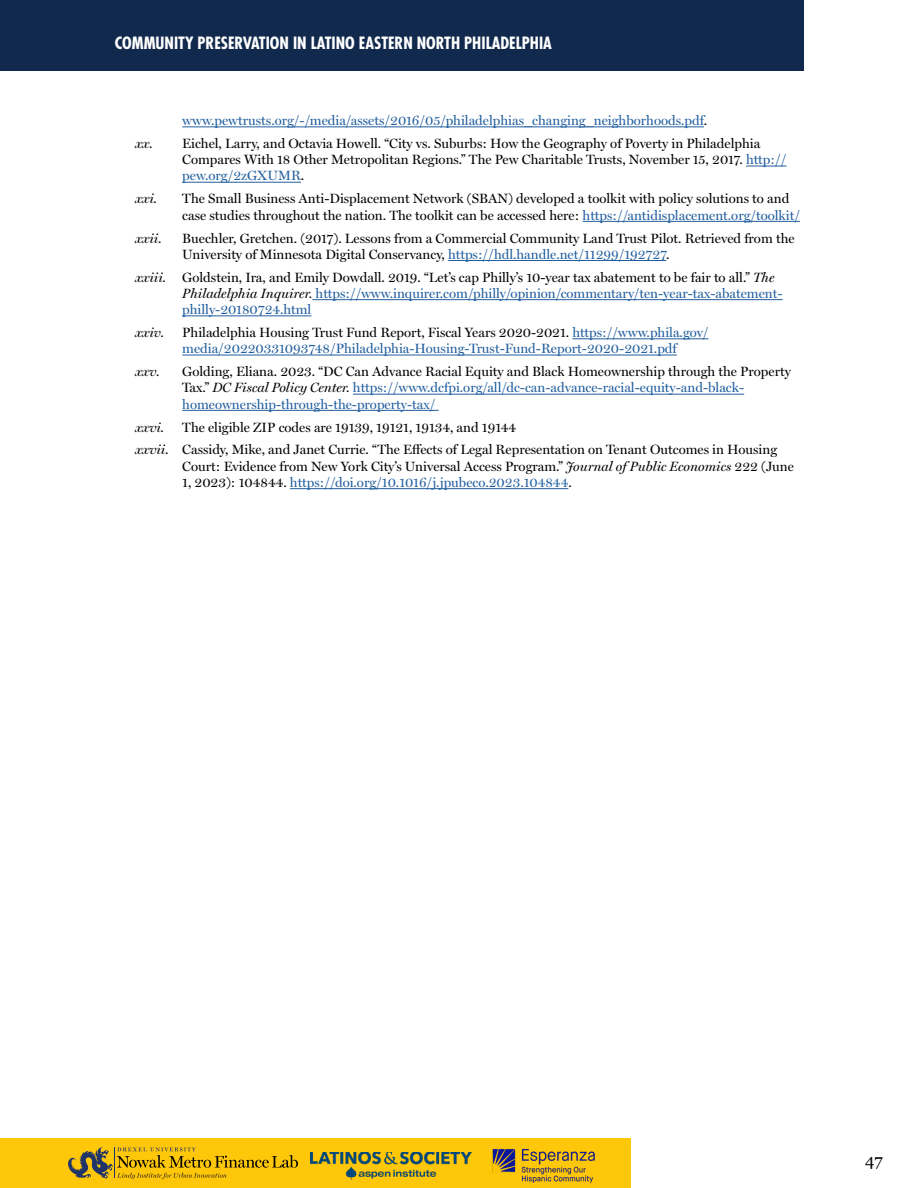
<style>
.page{position:relative;width:918px;height:1188px;background:#fff}
.page>*{position:absolute;margin:0;border:0;box-sizing:border-box;transform-origin:0 0}
.t1{font:700 condensed 16.5px "Futura Std";color:#fff}
.t2{font:16.5px "Georgia";color:#000}
.t3{font:13.5px/16.2px "Miller Display";color:#000}
.t4{font:13.5px/16.2px "Miller Display";color:#215e9e}
.t5{font:italic 13.5px "Miller Display";color:#000}
.s1{color:#215e9e}
.s2{font-style:italic}
.s3{font-style:italic;color:#000}
.s4{color:#000}
</style>
<div class="page">
<div style="left:0;top:0;width:803px;height:70px;background:#11294c"></div>
<div style="left:0;top:1138px;width:631px;height:50px;background:#ffc709"></div>
<svg style="left:68px;top:1147px;width:230px;height:32px"></svg>
<img style="left:310px;top:1152px;width:162px;height:27px">
<img style="left:492px;top:1148px;width:103px;height:34px">
<hr style="left:182px;top:127px;width:522px;height:1px;background:#215e9e">
<hr style="left:746px;top:166px;width:40px;height:1px;background:#215e9e">
<hr style="left:182px;top:182px;width:119px;height:1px;background:#215e9e">
<hr style="left:583px;top:221px;width:217px;height:1px;background:#215e9e">
<hr style="left:448px;top:260px;width:218px;height:1px;background:#215e9e">
<hr style="left:312px;top:299px;width:471px;height:1px;background:#215e9e">
<hr style="left:182px;top:316px;width:129px;height:1px;background:#215e9e">
<hr style="left:572px;top:339px;width:136px;height:1px;background:#215e9e">
<hr style="left:182px;top:355px;width:495px;height:1px;background:#215e9e">
<hr style="left:353px;top:394px;width:391px;height:1px;background:#215e9e">
<hr style="left:182px;top:410px;width:257px;height:1px;background:#215e9e">
<hr style="left:290px;top:488px;width:278px;height:1px;background:#215e9e">
<p class="t1" style="left:115px;top:32px;width:439px">COMMUNITY PRESERVATION IN LATINO EASTERN NORTH PHILADELPHIA</p>
<p class="t3" style="left:135px;top:109px;width:627px;line-height:23px;text-align:center"><span class="s1">www.pewtrusts.org/-/media/assets/2016/05/philadelphias_changing_neighborhoods.pdf</span>.<br><span class="s2">xx.</span> Eichel, Larry, and Octavia Howell. “City vs. Suburbs: How the Geography of Poverty in Philadelphia</p>
<p class="t3" style="left:182px;top:152px;width:606px">Compares With 18 Other Metropolitan Regions.” The Pew Charitable Trusts, November 15, 2017. <span class="s1">http:// pew.org/2zGXUMR</span>.</p>
<p class="t5" style="left:135px;top:191px;width:24px">xxi.</p>
<p class="t3" style="left:182px;top:191px;width:619px">The Small Business Anti-Displacement Network (SBAN) developed a toolkit with policy solutions to and case studies throughout the nation. The toolkit can be accessed here: <span class="s1">https://antidisplacement.org/toolkit/</span></p>
<p class="t5" style="left:135px;top:230px;width:28px">xxii.</p>
<p class="t3" style="left:182px;top:230px;width:614px">Buechler, Gretchen. (2017). Lessons from a Commercial Community Land Trust Pilot. Retrieved from the<br>University of Minnesota Digital Conservancy, <span class="s1">https://hdl.handle.net/11299/192727</span>.</p>
<p class="t4" style="left:182px;top:269px;width:602px;text-indent:-47px"><span class="s3">xxiii.</span> <span class="s4">Goldstein, Ira, and Emily Dowdall. 2019. “Let’s cap Philly’s 10-year tax abatement to be fair to all.”</span> <span class="s3">The<br>Philadelphia Inquirer.</span> https://www.inquirer.com/philly/opinion/commentary/ten-year-tax-abatement&shy;philly-20180724.html</p>
<p class="t5" style="left:135px;top:325px;width:31px">xxiv.</p>
<p class="t4" style="left:182px;top:325px;width:528px"><span class="s4">Philadelphia Housing Trust Fund Report, Fiscal Years 2020-2021.</span> https://www.phila.gov/ media/20220331093748/Philadelphia-Housing-Trust-Fund-Report-2020-2021.pdf</p>
<p class="t5" style="left:135px;top:364px;width:26px">xxv.</p>
<p class="t4" style="left:182px;top:364px;width:610px"><span class="s4">Golding, Eliana. 2023. “DC Can Advance Racial Equity and Black Homeownership through the Property<br>Tax.”</span> <span class="s3">DC Fiscal Policy Center.</span> https://www.dcfpi.org/all/dc-can-advance-racial-equity-and-black&shy;homeownership-through-the-property-tax/</p>
<p class="t5" style="left:135px;top:419px;width:31px">xxvi.</p>
<p class="t3" style="left:135px;top:416px;width:644px;line-height:23px;text-indent:47px">The eligible ZIP codes are 19139, 19121, 19134, and 19144<br><span class="s2">xxvii.</span> Cassidy, Mike, and Janet Currie. “The Effects of Legal Representation on Tenant Outcomes in Housing</p>
<p class="t3" style="left:182px;top:458px;width:613px">Court: Evidence from New York City’s Universal Access Program.” <span class="s2">Journal of Public Economics</span> 222 (June<br>1, 2023): 104844. <span class="s1">https://doi.org/10.1016/j.jpubeco.2023.104844</span>.</p>
<p class="t2" style="left:865px;top:1149px;width:19px">47</p>
</div>
